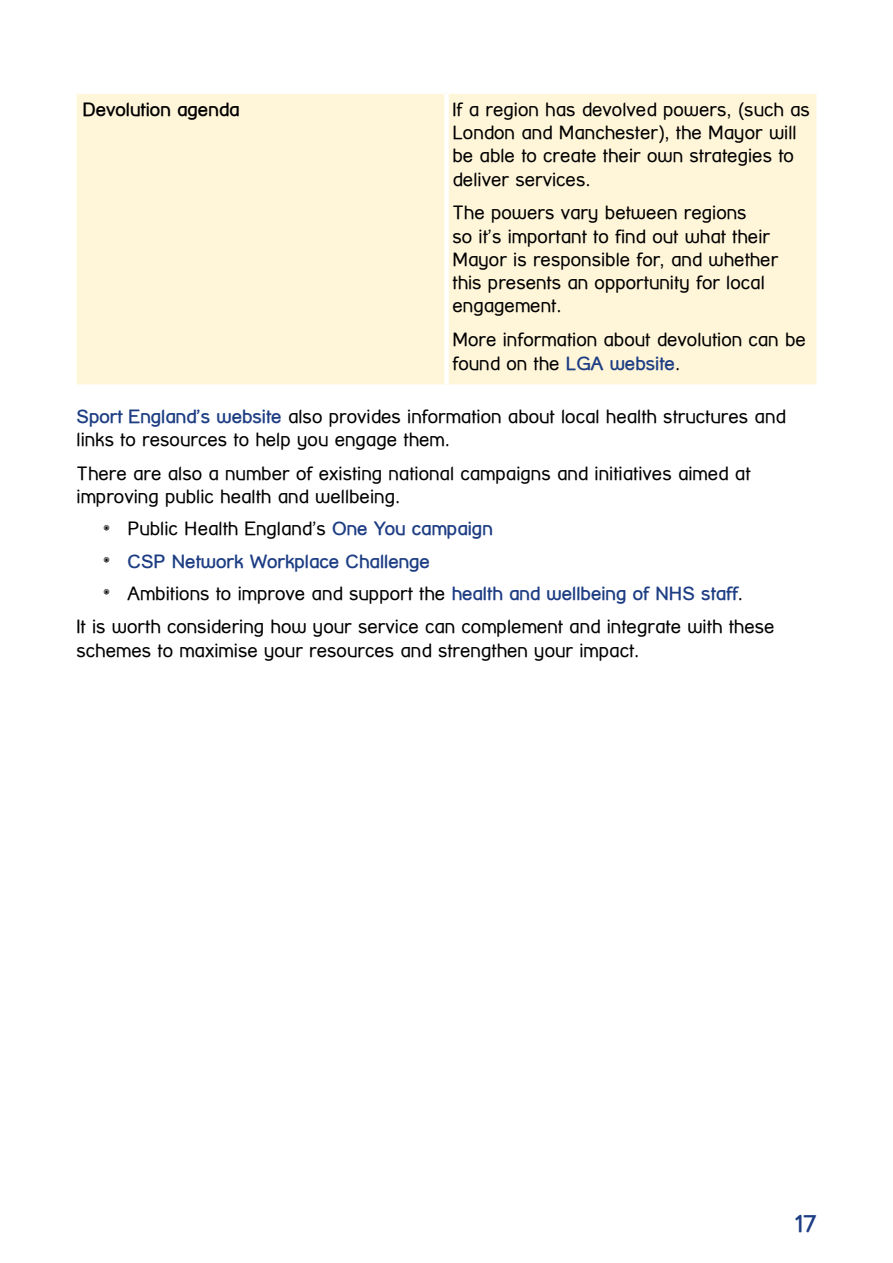
<style>
.page{position:relative;width:893px;height:1263px;background:#fff}
.page>*{position:absolute;margin:0;border:0;box-sizing:border-box;transform-origin:0 0}
.t1{font:700 24px "Street Corner";color:#1e3e84}
.t2{font:18.75px/23.2px "Street Corner";color:#000}
.t3{font:700 18.75px "Street Corner";color:#1e3e84}
.t4{font:700 18.75px "Street Corner";color:#000}
.s1{font-weight:700;color:#1e3e84}
.s2{font-size:28.5px}
.s3{font-weight:400;font-size:28.5px;color:#000}
</style>
<div class="page">
<div style="left:77px;top:94px;width:739px;height:290px;background:#fff6da"></div>
<div style="left:444px;top:94px;width:5px;height:290px;background:#fff"></div>
<p class="t4" style="left:83px;top:99px;width:159px">Devolution agenda</p>
<p class="t2" style="left:452px;top:98px;width:359px">If a region has devolved powers, (such as London and Manchester), the Mayor will be able to create their own strategies to deliver services.</p>
<p class="t2" style="left:452px;top:201px;width:327px">The powers vary between regions<br>so it’s important to find out what their<br>Mayor is responsible for, and whether this presents an opportunity for local engagement.</p>
<p class="t2" style="left:452px;top:328px;width:355px">More information about devolution can be found on the <span class="s1">LGA website</span>.</p>
<p class="t2" style="left:77px;top:405px;width:711px"><span class="s1">Sport England’s website</span> also provides information about local health structures and links to resources to help you engage them.</p>
<p class="t2" style="left:77px;top:462px;width:676px">There are also a number of existing national campaigns and initiatives aimed at improving public health and wellbeing.</p>
<p class="t2" style="left:102px;top:517px;width:392px"><span class="s2">•</span> Public Health England’s <span class="s1">One You campaign</span></p>
<p class="t3" style="left:102px;top:550px;width:330px"><span class="s3">•</span> CSP Network Workplace Challenge</p>
<p class="t2" style="left:77px;top:576px;width:699px;line-height:33.9px;text-align:center"><span class="s2">•</span> Ambitions to improve and support the <span class="s1">health and wellbeing of NHS staff</span>.<br>It is worth considering how your service can complement and integrate with these</p>
<p class="t2" style="left:77px;top:638px;width:564px">schemes to maximise your resources and strengthen your impact.</p>
<p class="t1" style="left:794px;top:1209px;width:24px">17</p>
</div>
